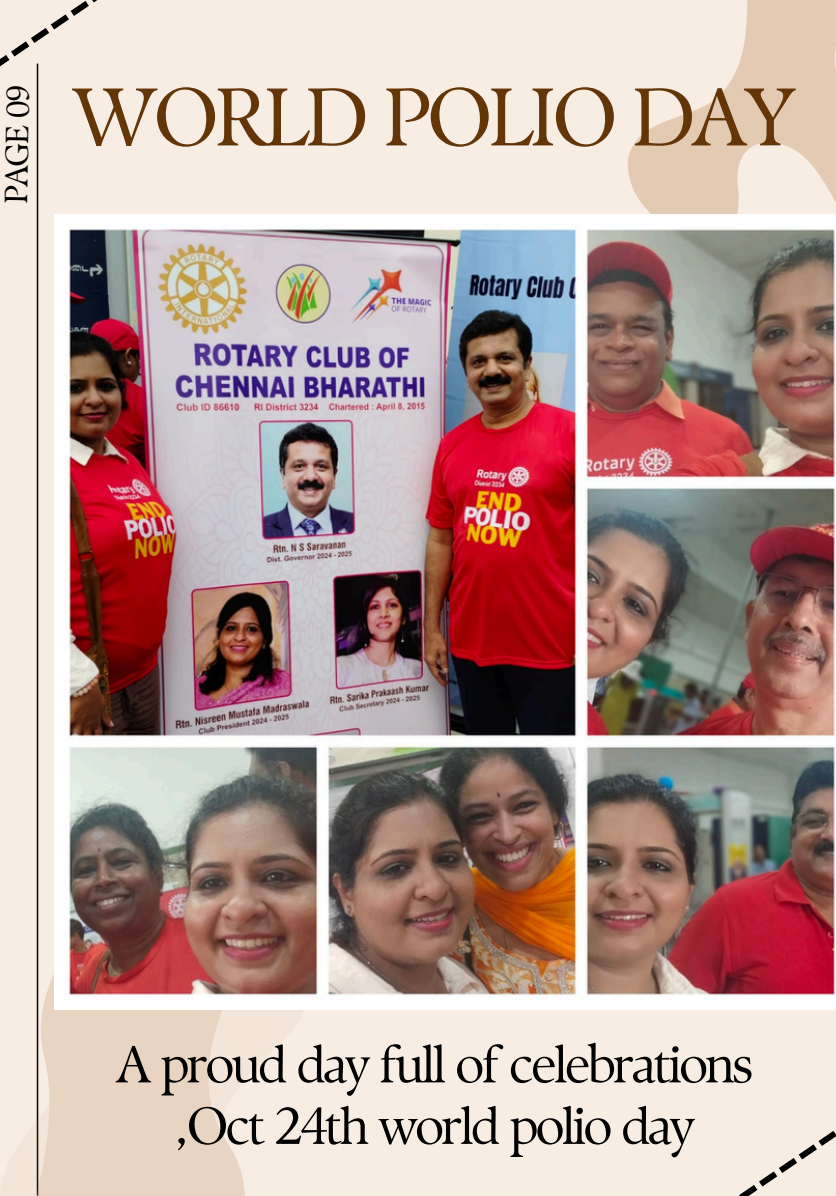
<style>
.page{position:relative;width:836px;height:1196px;background:#fff}
.page>*{position:absolute;margin:0;border:0;box-sizing:border-box;transform-origin:0 0}
.t1{font:81.6px "TY Serif D";letter-spacing:-.05em;color:#633507}
.t2{font:52px/61.6px "TY Serif D";letter-spacing:-.05em;color:#000;text-align:center}
.t3{font:32px "TY Serif D";color:#000}
</style>
<div class="page">
<div style="left:0;top:0;width:836px;height:1195px;background:#f8ede3"></div>
<hr style="left:37px;top:64px;width:1px;height:1131px;background:#000">
<svg style="left:0;top:0;width:98px;height:84px"></svg>
<svg style="left:739px;top:1131px;width:97px;height:64px"></svg>
<svg style="left:627px;top:0;width:209px;height:214px;fill:#e3cab3"></svg>
<svg style="left:36px;top:903px;width:285px;height:292px;fill:#e9d4c1"></svg>
<img style="left:54px;top:214px;width:782px;height:795px">
<p class="t3" style="left:-3px;top:203px;width:121px;rotate:-89deg">PAGE 09</p>
<h1 class="t1" style="left:70px;top:68px;width:727px">WORLD POLIO DAY</h1>
<p class="t2" style="left:116px;top:1033px;width:639px">A proud day full of celebrations ,Oct 24th world polio day</p>
</div>
